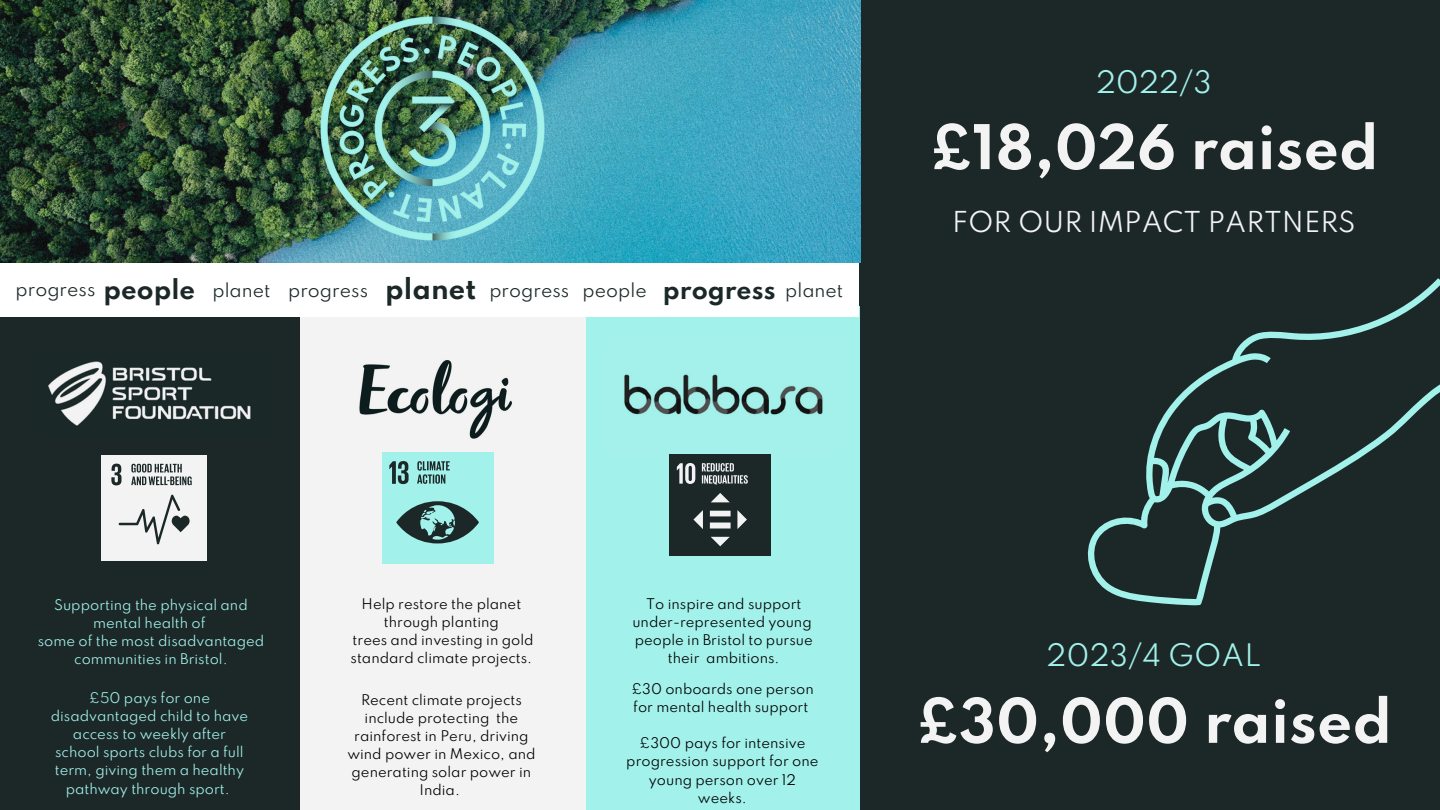
<style>
.page{position:relative;width:1440px;height:810px;background:#1c2828}
.page>*{position:absolute;margin:0;border:0;box-sizing:border-box;transform-origin:0 0}
.t1{font:700 54.6px "Spartan";color:#f3f3f3}
.t2{font:27.5px "Spartan";color:#a2f1eb}
.t3{font:25.6px "Spartan";color:#f3f3f3}
.t4{font:700 25.6px "Spartan";color:#1c2828}
.t5{font:700 24.3px "Spartan";color:#1c2828}
.t6{font:700 23.4px "Spartan";color:#1c2828}
.t7{font:17.1px "Spartan";color:#1c2828}
.t8{font:13.1px/18.1px "Spartan";color:#000;text-align:center}
.t9{font:13.1px/18.1px "Spartan";color:#a2f1eb;text-align:center}
</style>
<div class="page">
<img style="left:0;top:0;width:860px;height:263px">
<img style="left:321px;top:16px;width:224px;height:224px">
<div style="left:300px;top:307px;width:294px;height:503px;background:#f3f3f3"></div>
<div style="left:586px;top:306px;width:273px;height:504px;background:#a2f1eb"></div>
<div style="left:0;top:263px;width:859px;height:54px;background:#fff"></div>
<img style="left:48px;top:361px;width:203px;height:65px">
<img style="left:359px;top:360px;width:153px;height:79px">
<img style="left:624px;top:374px;width:199px;height:81px">
<div style="left:101px;top:455px;width:106px;height:106px;background:#f3f3f3"></div>
<svg style="left:111px;top:464px;width:11px;height:21px"></svg>
<svg style="left:119px;top:495px;width:71px;height:49px"></svg>
<svg style="left:131px;top:464px;width:61px;height:21px"></svg>
<div style="left:382px;top:452px;width:112px;height:112px;background:#a2f1eb"></div>
<svg style="left:389px;top:461px;width:90px;height:82px"></svg>
<div style="left:670px;top:455px;width:101px;height:101px;background:#1c2828"></div>
<svg style="left:677px;top:463px;width:18px;height:21px"></svg>
<svg style="left:702px;top:463px;width:46px;height:22px"></svg>
<svg style="left:693px;top:493px;width:54px;height:53px"></svg>
<svg style="left:1087px;top:278px;width:353px;height:328px"></svg>
<p class="t5" style="left:104px;top:278px;width:93px">people</p>
<p class="t4" style="left:385px;top:277px;width:93px">planet</p>
<p class="t6" style="left:663px;top:279px;width:114px">progress</p>
<p class="t7" style="left:16px;top:281px;width:82px">progress</p>
<p class="t7" style="left:212px;top:282px;width:157px">planet progress</p>
<p class="t7" style="left:489px;top:282px;width:159px">progress people</p>
<p class="t7" style="left:785px;top:282px;width:60px">planet</p>
<p class="t2" style="left:1096px;top:69px;width:117px">2022/3</p>
<p class="t1" style="left:929px;top:122px;width:451px">£18,026 raised</p>
<p class="t3" style="left:952px;top:210px;width:405px">FOR OUR IMPACT PARTNERS</p>
<p class="t9" style="left:54px;top:597px;width:195px">Supporting the physical and mental health of</p>
<p class="t9" style="left:38px;top:633px;width:228px">some of the most disadvantaged communities in Bristol.</p>
<p class="t8" style="left:362px;top:596px;width:161px">Help restore the planet through planting</p>
<p class="t8" style="left:351px;top:632px;width:184px;text-align:left">trees and investing in gold standard climate projects.</p>
<p class="t9" style="left:51px;top:690px;width:199px">£50 pays for one disadvantaged child to have access to weekly after school sports clubs for a full term, giving them a healthy pathway through sport.</p>
<p class="t8" style="left:347px;top:692px;width:190px">Recent climate projects include protecting the rainforest in Peru, driving wind power in Mexico, and generating solar power in<br>India.</p>
<p class="t8" style="left:632px;top:596px;width:181px">To inspire and support under-represented young</p>
<p class="t8" style="left:635px;top:632px;width:180px">people in Bristol to pursue their ambitions.</p>
<p class="t8" style="left:631px;top:681px;width:184px;text-align:left">£30 onboards one person for mental health support</p>
<p class="t8" style="left:626px;top:735px;width:194px">£300 pays for intensive progression support for one young person over 12 weeks.</p>
<p class="t2" style="left:1047px;top:642px;width:216px">2023/4 GOAL</p>
<p class="t1" style="left:916px;top:696px;width:478px">£30,000 raised</p>
</div>
